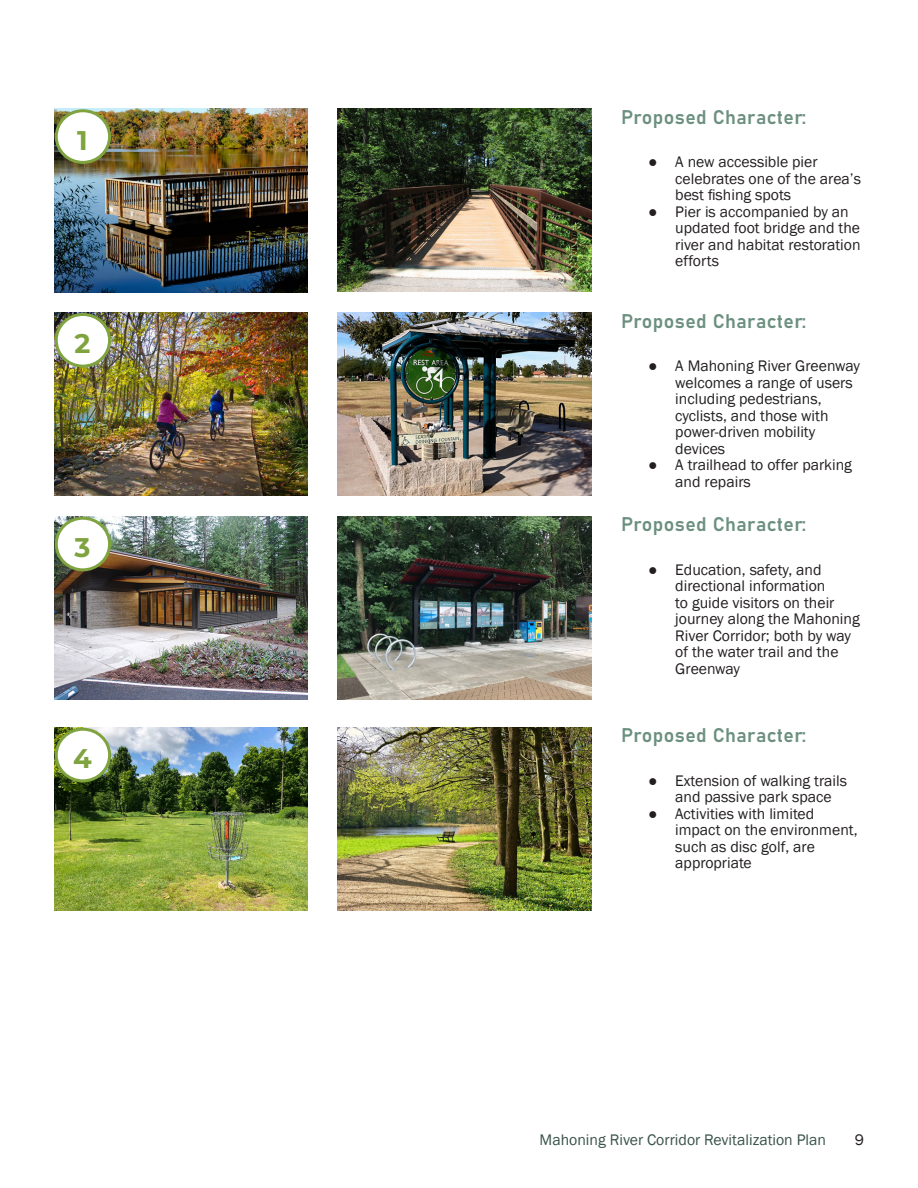
<style>
.page{position:relative;width:918px;height:1188px;background:#fff}
.page>*{position:absolute;margin:0;border:0;box-sizing:border-box;transform-origin:0 0}
.Opportunity_Site_Num{font:700 27px "Montserrat";color:#7fa33f}
.Subheading{font:19.5px "Bahnschrift";letter-spacing:.02em;color:#6c9080}
.t1{font:15.75px/16.5px "Franklin Gothic";color:#231f20}
.t2{font:15.75px "Franklin Gothic";color:#3a5349}
</style>
<div class="page">
<img style="left:54px;top:312px;width:254px;height:184px">
<img style="left:54px;top:516px;width:254px;height:184px">
<img style="left:54px;top:727px;width:254px;height:184px">
<img style="left:54px;top:109px;width:254px;height:183px">
<div style="left:56px;top:111px;width:54px;height:51px;background:#fff;border-radius:50%"></div>
<div style="left:55px;top:109px;width:56px;height:55px;border:3px solid #7fa33f;border-radius:50%"></div>
<img style="left:338px;top:312px;width:253px;height:184px">
<img style="left:338px;top:108px;width:253px;height:184px">
<div style="left:56px;top:314px;width:54px;height:52px;background:#fff;border-radius:50%"></div>
<div style="left:55px;top:313px;width:56px;height:55px;border:3px solid #7fa33f;border-radius:50%"></div>
<img style="left:338px;top:516px;width:253px;height:184px">
<img style="left:338px;top:727px;width:253px;height:184px">
<div style="left:56px;top:518px;width:54px;height:52px;background:#fff;border-radius:50%"></div>
<div style="left:55px;top:517px;width:56px;height:54px;border:3px solid #7fa33f;border-radius:50%"></div>
<div style="left:56px;top:729px;width:54px;height:52px;background:#fff;border-radius:50%"></div>
<div style="left:55px;top:728px;width:56px;height:54px;border:3px solid #7fa33f;border-radius:50%"></div>
<p class="Opportunity_Site_Num" style="left:77px;top:121px;width:12px">1</p>
<p class="Opportunity_Site_Num" style="left:75px;top:324px;width:17px">2</p>
<p class="Opportunity_Site_Num" style="left:75px;top:528px;width:17px">3</p>
<p class="Opportunity_Site_Num" style="left:73px;top:739px;width:20px">4</p>
<p class="Subheading" style="left:621px;top:102px;width:187px">Proposed Character:</p>
<p class="t1" style="left:675px;top:154px;width:187px;text-indent:-27px">● A new accessible pier celebrates one of the area’s best fishing spots</p>
<p class="t1" style="left:675px;top:204px;width:187px;text-indent:-27px">● Pier is accompanied by an updated foot bridge and the river and habitat restoration efforts</p>
<p class="Subheading" style="left:621px;top:306px;width:187px">Proposed Character:</p>
<p class="t1" style="left:675px;top:358px;width:186px;text-indent:-27px">● A Mahoning River Greenway welcomes a range of users including pedestrians, cyclists, and those with power-driven mobility devices</p>
<p class="t1" style="left:675px;top:457px;width:178px;text-indent:-27px">● A trailhead to offer parking and repairs</p>
<p class="Subheading" style="left:621px;top:510px;width:187px">Proposed Character:</p>
<p class="t1" style="left:675px;top:562px;width:186px;text-indent:-27px">● Education, safety, and directional information<br>to guide visitors on their journey along the Mahoning<br>River Corridor; both by way of the water trail and the<br>Greenway</p>
<p class="Subheading" style="left:621px;top:721px;width:187px">Proposed Character:</p>
<p class="t1" style="left:675px;top:773px;width:173px;text-indent:-27px">● Extension of walking trails and passive park space</p>
<p class="t1" style="left:675px;top:806px;width:184px;text-indent:-27px">● Activities with limited impact on the environment, such as disc golf, are appropriate</p>
<p class="t2" style="left:540px;top:1130px;width:288px">Mahoning River Corridor Revitalization Plan</p>
<p class="t1" style="left:855px;top:1132px;width:11px">9</p>
</div>
